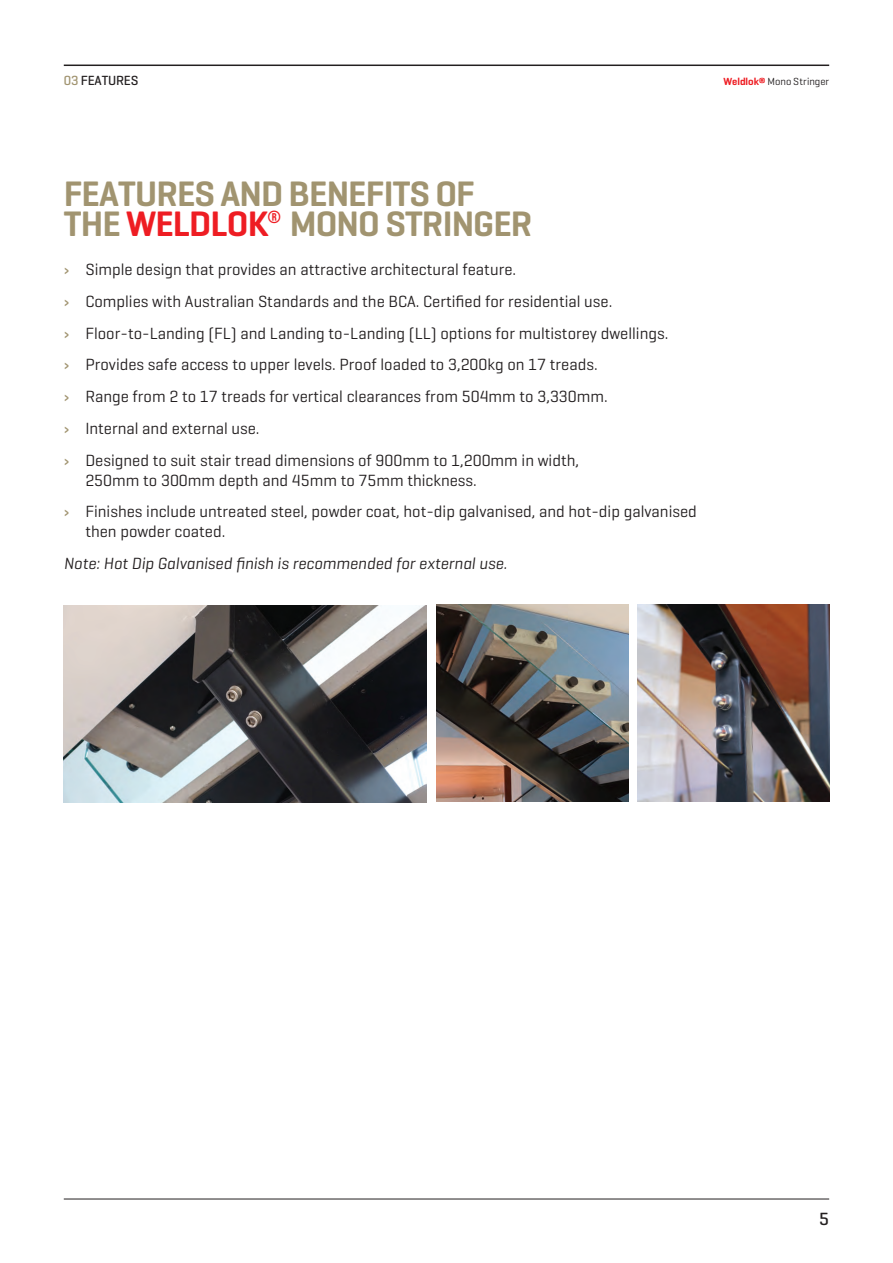
<style>
.page{position:relative;width:893px;height:1263px;background:#fff}
.page>*{position:absolute;margin:0;border:0;box-sizing:border-box;transform-origin:0 0}
.t1{font:600 36px/30px "Geogrotesque";letter-spacing:-.025em;color:#a19470}
.t2{font:500 18px "Geogrotesque";color:#231f20}
.t3{font:16.5px/31.8px "Geogrotesque";color:#231f20}
.t4{font:italic 16.5px "Geogrotesque";color:#231f20}
.t5{font:500 13.5px "Geogrotesque";letter-spacing:-.01em;color:#231f20}
.t6{font:10.5px "Geogrotesque";color:#231f20}
.s1{color:#a19470}
.s2{font-weight:600;color:#ee1d23}
.s3{color:#ee1d23}
.s4{font-weight:500;color:#a19470}
</style>
<div class="page">
<hr style="left:64px;top:1198px;width:765px;height:1px;background:#231f20">
<hr style="left:64px;top:65px;width:765px;height:1px;background:#231f20">
<img style="left:436px;top:604px;width:192px;height:198px">
<img style="left:637px;top:604px;width:192px;height:198px">
<img style="left:64px;top:605px;width:362px;height:197px">
<p class="t5" style="left:64px;top:72px;width:76px"><span class="s1">03</span> FEATURES</p>
<p class="t6" style="left:723px;top:75px;width:107px"><span class="s2">Weldlok®</span> Mono Stringer</p>
<h1 class="t1" style="left:64px;top:178px;width:470px">FEATURES AND BENEFITS OF<br>THE <span class="s3">WELDLOK</span><sup>®</sup> MONO STRINGER</h1>
<p class="t3" style="left:64px;top:253px;width:606px"><span class="s4">›</span> Simple design that provides an attractive architectural feature.<br><span class="s4">›</span> Complies with Australian Standards and the BCA. Certified for residential use.<br><span class="s4">›</span> Floor-to-Landing (FL) and Landing to-Landing (LL) options for multistorey dwellings. <span class="s4">›</span> Provides safe access to upper levels. Proof loaded to 3,200kg on 17 treads.<br><span class="s4">›</span> Range from 2 to 17 treads for vertical clearances from 504mm to 3,330mm.<br><span class="s4">›</span> Internal and external use.<br><span class="s4">›</span> Designed to suit stair tread dimensions of 900mm to 1,200mm in width,</p>
<p class="t3" style="left:64px;top:464px;width:635px;text-indent:22px">250mm to 300mm depth and 45mm to 75mm thickness.<br><span class="s4">›</span> Finishes include untreated steel, powder coat, hot-dip galvanised, and hot-dip galvanised</p>
<p class="t3" style="left:85px;top:515px;width:141px">then powder coated.</p>
<p class="t4" style="left:64px;top:553px;width:445px">Note: Hot Dip Galvanised finish is recommended for external use.</p>
<p class="t2" style="left:819px;top:1208px;width:11px">5</p>
</div>
